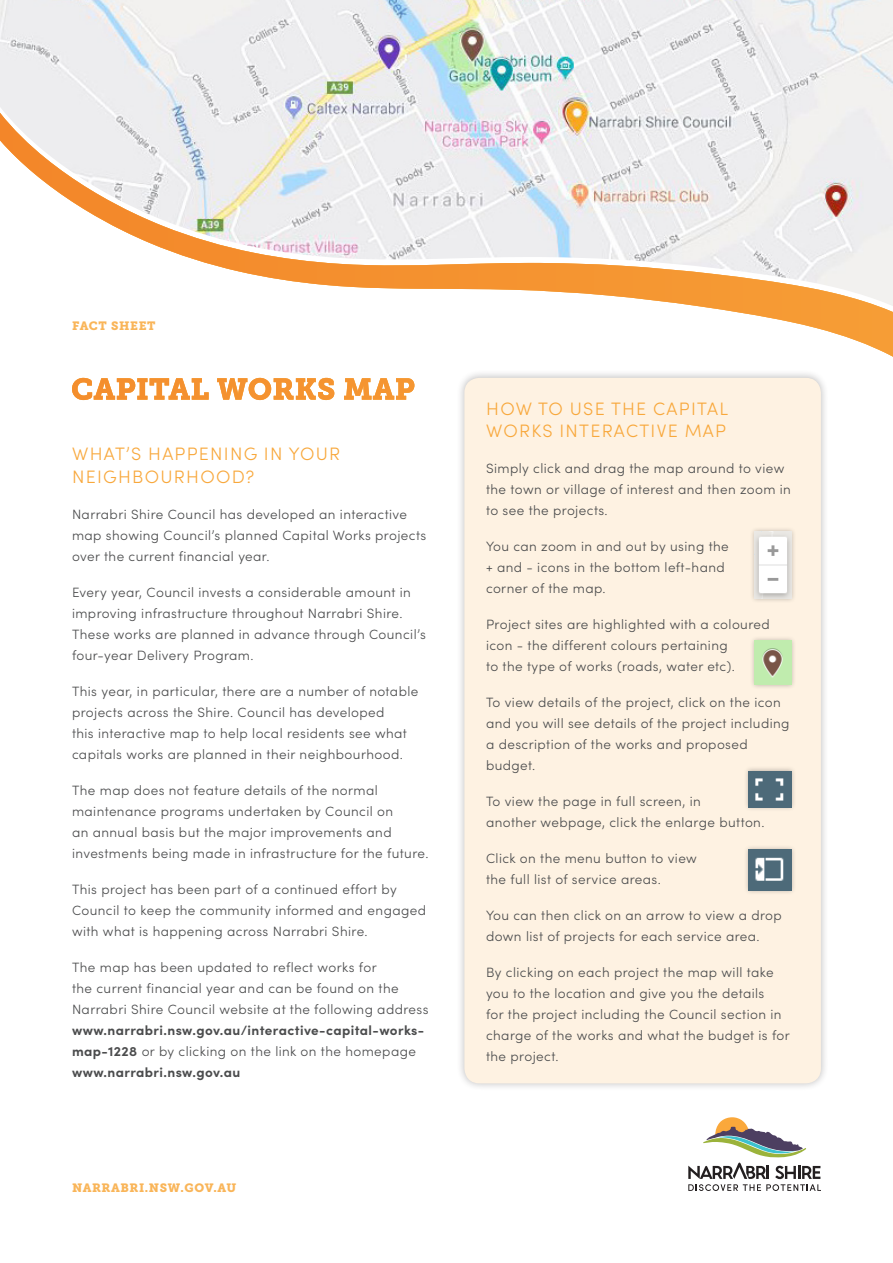
<style>
.page{position:relative;width:893px;height:1263px;background:#fff}
.page>*{position:absolute;margin:0;border:0;box-sizing:border-box;transform-origin:0 0}
.t1{font:300 18px/22.5px "Sofia Pro";letter-spacing:.07em;color:#f8a83c}
.t2{font:300 13.5px/21px "Sofia Pro";letter-spacing:.03em;color:#4b4c4d}
.t3{font:12px "Museo Slab 900";letter-spacing:.05em;color:#f9b559}
.s1{font-weight:700}
</style>
<div class="page">
<div style="left:456px;top:370px;width:373px;height:722px;background:#231f20;opacity:.3"></div>
<div style="left:464px;top:378px;width:357px;height:705px;background:#fef2e2;border-radius:15px"></div>
<img style="left:0;top:1px;width:893px;height:85px">
<svg style="left:0;top:86px;width:893px;height:6px;fill:#ededef"></svg>
<svg style="left:0;top:92px;width:893px;height:21px;fill:#ededef"></svg>
<svg style="left:0;top:113px;width:893px;height:244px"></svg>
<svg style="left:688px;top:1117px;width:133px;height:74px"></svg>
<svg style="left:72px;top:378px;width:342px;height:22px"></svg>
<div style="left:743px;top:766px;width:53px;height:46px;background:#231f20;opacity:.3"></div>
<img style="left:748px;top:771px;width:43px;height:36px">
<div style="left:750px;top:526px;width:46px;height:77px;background:#231f20;opacity:.3"></div>
<img style="left:755px;top:531px;width:36px;height:67px">
<div style="left:743px;top:845px;width:53px;height:50px;background:#231f20;opacity:.3"></div>
<img style="left:748px;top:850px;width:43px;height:40px">
<div style="left:750px;top:636px;width:46px;height:54px;background:#231f20;opacity:.3"></div>
<img style="left:755px;top:641px;width:36px;height:44px">
<p class="t3" style="left:72px;top:319px;width:85px">FACT SHEET</p>
<p class="t1" style="left:72px;top:442px;width:270px">WHAT’S HAPPENING IN YOUR<br>NEIGHBOURHOOD?</p>
<p class="t2" style="left:72px;top:503px;width:356px">Narrabri Shire Council has developed an interactive map showing Council’s planned Capital Works projects over the current financial year.</p>
<p class="t2" style="left:72px;top:581px;width:355px">Every year, Council invests a considerable amount in improving infrastructure throughout Narrabri Shire.<br>These works are planned in advance through Council’s four-year Delivery Program.</p>
<p class="t2" style="left:72px;top:680px;width:348px">This year, in particular, there are a number of notable projects across the Shire. Council has developed<br>this interactive map to help local residents see what capitals works are planned in their neighbourhood.</p>
<p class="t2" style="left:72px;top:779px;width:358px">The map does not feature details of the normal maintenance programs undertaken by Council on<br>an annual basis but the major improvements and investments being made in infrastructure for the future.</p>
<p class="t2" style="left:72px;top:878px;width:356px">This project has been part of a continued effort by<br>Council to keep the community informed and engaged with what is happening across Narrabri Shire.</p>
<p class="t2" style="left:72px;top:956px;width:358px">The map has been updated to reflect works for<br>the current financial year and can be found on the Narrabri Shire Council website at the following address <span class="s1">www.narrabri.nsw.gov.au/interactive-capital-works&shy;map-1228</span> or by clicking on the link on the homepage <span class="s1">www.narrabri.nsw.gov.au</span></p>
<p class="t3" style="left:72px;top:1181px;width:166px">NARRABRI.NSW.GOV.AU</p>
<p class="t1" style="left:486px;top:397px;width:243px;line-height:21.6px">HOW TO USE THE CAPITAL<br>WORKS INTERACTIVE MAP</p>
<p class="t2" style="left:486px;top:457px;width:306px">Simply click and drag the map around to view the town or village of interest and then zoom in to see the projects.</p>
<p class="t2" style="left:486px;top:535px;width:244px">You can zoom in and out by using the + and - icons in the bottom left-hand corner of the map.</p>
<p class="t2" style="left:486px;top:613px;width:285px">Project sites are highlighted with a coloured icon - the different colours pertaining<br>to the type of works (roads, water etc).</p>
<p class="t2" style="left:486px;top:691px;width:305px">To view details of the project, click on the icon and you will see details of the project including a description of the works and proposed budget.</p>
<p class="t2" style="left:486px;top:790px;width:280px">To view the page in full screen, in<br>another webpage, click the enlarge button.</p>
<p class="t2" style="left:486px;top:847px;width:212px">Click on the menu button to view the full list of service areas.</p>
<p class="t2" style="left:486px;top:904px;width:297px">You can then click on an arrow to view a drop down list of projects for each service area.</p>
<p class="t2" style="left:486px;top:961px;width:305px">By clicking on each project the map will take you to the location and give you the details<br>for the project including the Council section in charge of the works and what the budget is for the project.</p>
</div>
